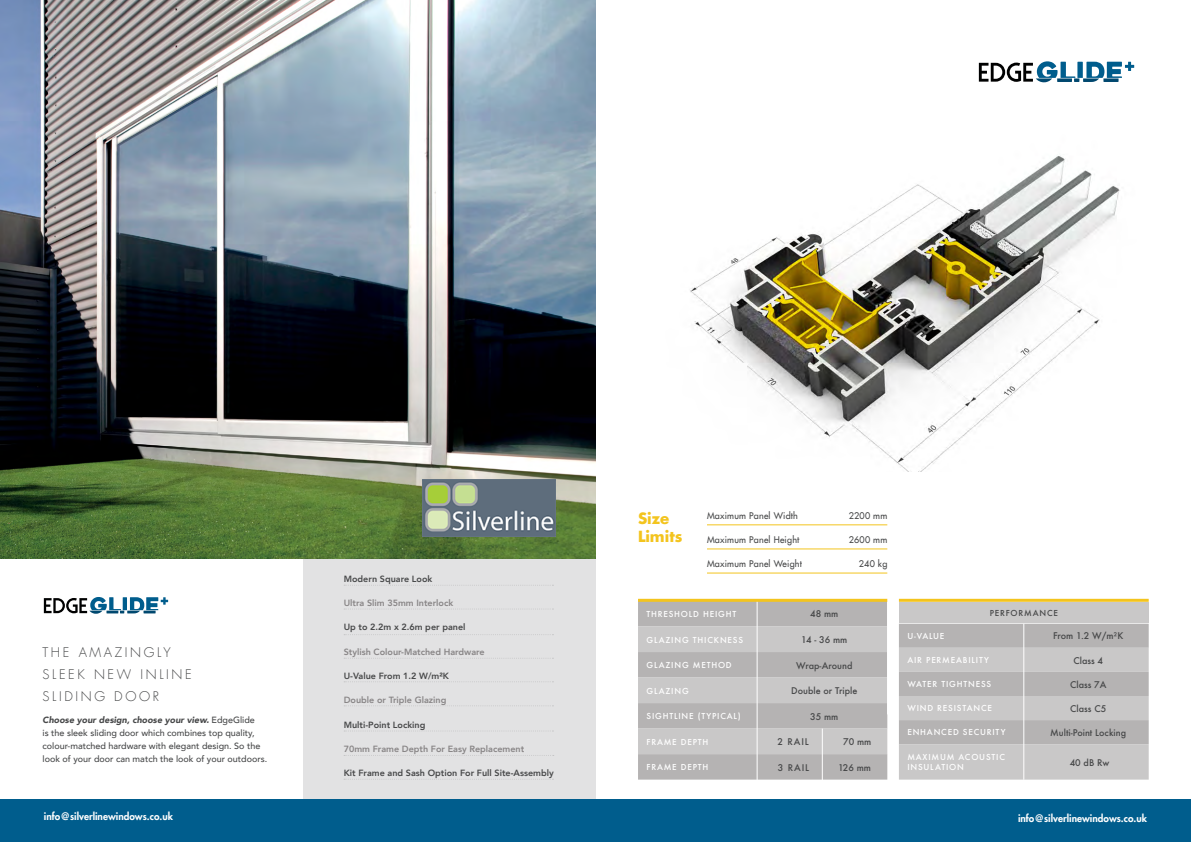
<style>
.page{position:relative;width:1191px;height:842px;background:#fff}
.page>*{position:absolute;margin:0;border:0;box-sizing:border-box;transform-origin:0 0}
.t1{font:700 15px/18px "Futura LT";color:#f3c41e}
.t2{font:300 13px/22px "Futura LT";letter-spacing:.2em;color:#474849}
.t3{font:800 10px "Futura LT";color:#fff}
.t4{font:500 9px/13px "Avenir";color:#474849}
.t5{font:500 9px "Futura";color:#474849}
.t6{font:800 9px "Avenir";color:#474849}
.t7{font:800 9px "Avenir";color:#888586}
.t8{font:9px "Futura LT";letter-spacing:.025em;color:#474849}
.t9{font:500 8px/9.6px "Futura";letter-spacing:.1em;color:#fff}
.t10{font:500 8px "Futura";letter-spacing:.1em;color:#474849}
.s1{font-weight:900;font-style:italic}
</style>
<div class="page">
<img style="left:690px;top:156px;width:430px;height:315px">
<div style="left:303px;top:553px;width:292px;height:247px;background:#e2e2e3"></div>
<img style="left:0;top:0;width:595px;height:558px">
<div style="left:0;top:799px;width:1191px;height:43px;background:#005d8d"></div>
<div style="left:899px;top:602px;width:249px;height:22px;background:#c9c8c8"></div>
<div style="left:638px;top:602px;width:249px;height:178px;background:#b5b3b3"></div>
<svg style="left:638px;top:626px;width:249px;height:128px;background:#c1c0c0"></svg>
<svg style="left:899px;top:624px;width:249px;height:156px;background:#c0bebe"></svg>
<hr style="left:757px;top:601px;width:1px;height:182px;background:#fff">
<hr style="left:822px;top:729px;width:1px;height:54px;background:#fff">
<hr style="left:1023px;top:624px;width:1px;height:156px;background:#fff">
<hr style="left:638px;top:599px;width:249px;height:3px;background:#f3c41e">
<hr style="left:899px;top:599px;width:249px;height:3px;background:#f3c41e">
<hr style="left:707px;top:525px;width:180px;height:1px;background:#f3c41e">
<hr style="left:707px;top:549px;width:180px;height:1px;background:#f3c41e">
<hr style="left:707px;top:573px;width:180px;height:1px;background:#f3c41e">
<svg style="left:344px;top:658px;width:209px;height:1px"></svg>
<svg style="left:344px;top:730px;width:209px;height:1px"></svg>
<svg style="left:344px;top:681px;width:209px;height:1px"></svg>
<svg style="left:344px;top:755px;width:210px;height:1px"></svg>
<svg style="left:344px;top:705px;width:209px;height:1px"></svg>
<svg style="left:979px;top:61px;width:155px;height:21px"></svg>
<svg style="left:44px;top:597px;width:124px;height:17px"></svg>
<svg style="left:344px;top:634px;width:209px;height:1px"></svg>
<svg style="left:344px;top:585px;width:209px;height:1px"></svg>
<svg style="left:344px;top:779px;width:209px;height:1px"></svg>
<img style="left:422px;top:479px;width:133px;height:57px">
<h2 class="t2" style="left:43px;top:642px;width:151px">THE AMAZINGLY<br>SLEEK NEW INLINE<br>SLIDING DOOR</h2>
<p class="t4" style="left:43px;top:712px;width:226px"><span class="s1">Choose your design, choose your view.</span> EdgeGlide<br>is the sleek sliding door which combines top quality, colour-matched hardware with elegant design. So the look of your door can match the look of your outdoors.</p>
<p class="t6" style="left:344px;top:571px;width:90px">Modern Square Look</p>
<p class="t7" style="left:344px;top:596px;width:111px">Ultra Slim 35mm Interlock</p>
<p class="t6" style="left:344px;top:620px;width:123px">Up to 2.2m x 2.6m per panel</p>
<p class="t7" style="left:344px;top:644px;width:143px">Stylish Colour-Matched Hardware</p>
<p class="t6" style="left:344px;top:669px;width:107px">U-Value From 1.2 W/m²K</p>
<p class="t7" style="left:344px;top:693px;width:104px">Double or Triple Glazing</p>
<p class="t6" style="left:344px;top:717px;width:83px">Multi-Point Locking</p>
<p class="t7" style="left:344px;top:742px;width:182px">70mm Frame Depth For Easy Replacement</p>
<p class="t6" style="left:344px;top:766px;width:212px">Kit Frame and Sash Option For Full Site-Assembly</p>
<h1 class="t1" style="left:638px;top:509px;width:46px">Size<br>Limits</h1>
<p class="t8" style="left:707px;top:510px;width:92px">Maximum Panel Width</p>
<p class="t8" style="left:707px;top:534px;width:94px">Maximum Panel Height</p>
<p class="t8" style="left:707px;top:558px;width:97px">Maximum Panel Weight</p>
<p class="t8" style="left:848px;top:510px;width:40px">2200 mm</p>
<p class="t8" style="left:848px;top:534px;width:40px">2600 mm</p>
<p class="t8" style="left:859px;top:558px;width:30px">240 kg</p>
<p class="t9" style="left:646px;top:609px;width:91px">THRESHOLD HEIGHT</p>
<p class="t5" style="left:810px;top:608px;width:30px">48 mm</p>
<p class="t9" style="left:646px;top:635px;width:98px">GLAZING THICKNESS</p>
<p class="t5" style="left:801px;top:633px;width:48px">14 - 36 mm</p>
<p class="t9" style="left:646px;top:660px;width:87px">GLAZING METHOD</p>
<p class="t5" style="left:796px;top:659px;width:58px">Wrap-Around</p>
<p class="t9" style="left:646px;top:686px;width:44px">GLAZING</p>
<p class="t5" style="left:791px;top:684px;width:68px">Double or Triple</p>
<p class="t9" style="left:646px;top:711px;width:96px">SIGHTLINE (TYPICAL)</p>
<p class="t5" style="left:810px;top:710px;width:30px">35 mm</p>
<p class="t9" style="left:646px;top:737px;width:63px">FRAME DEPTH</p>
<p class="t5" style="left:777px;top:735px;width:33px">2 RAIL</p>
<p class="t5" style="left:843px;top:735px;width:30px">70 mm</p>
<p class="t9" style="left:646px;top:762px;width:63px">FRAME DEPTH</p>
<p class="t5" style="left:777px;top:761px;width:33px">3 RAIL</p>
<p class="t5" style="left:838px;top:761px;width:34px">126 mm</p>
<p class="t10" style="left:989px;top:608px;width:70px">PERFORMANCE</p>
<p class="t9" style="left:907px;top:631px;width:39px">U-VALUE</p>
<p class="t5" style="left:1053px;top:630px;width:72px">From 1.2 W/m²K</p>
<p class="t9" style="left:907px;top:655px;width:83px">AIR PERMEABILITY</p>
<p class="t5" style="left:1073px;top:654px;width:31px">Class 4</p>
<p class="t9" style="left:907px;top:679px;width:85px">WATER TIGHTNESS</p>
<p class="t5" style="left:1070px;top:678px;width:38px">Class 7A</p>
<p class="t9" style="left:907px;top:703px;width:86px">WIND RESISTANCE</p>
<p class="t5" style="left:1070px;top:702px;width:37px">Class C5</p>
<p class="t9" style="left:907px;top:727px;width:100px">ENHANCED SECURITY</p>
<p class="t5" style="left:1050px;top:726px;width:77px">Multi-Point Locking</p>
<p class="t9" style="left:907px;top:752px;width:99px">MAXIMUM ACOUSTIC<br>INSULATION</p>
<p class="t5" style="left:1069px;top:756px;width:41px">40 dB Rw</p>
<p class="t3" style="left:44px;top:810px;width:130px">info@silverlinewindows.co.uk</p>
<p class="t3" style="left:1018px;top:812px;width:130px">info@silverlinewindows.co.uk</p>
</div>
